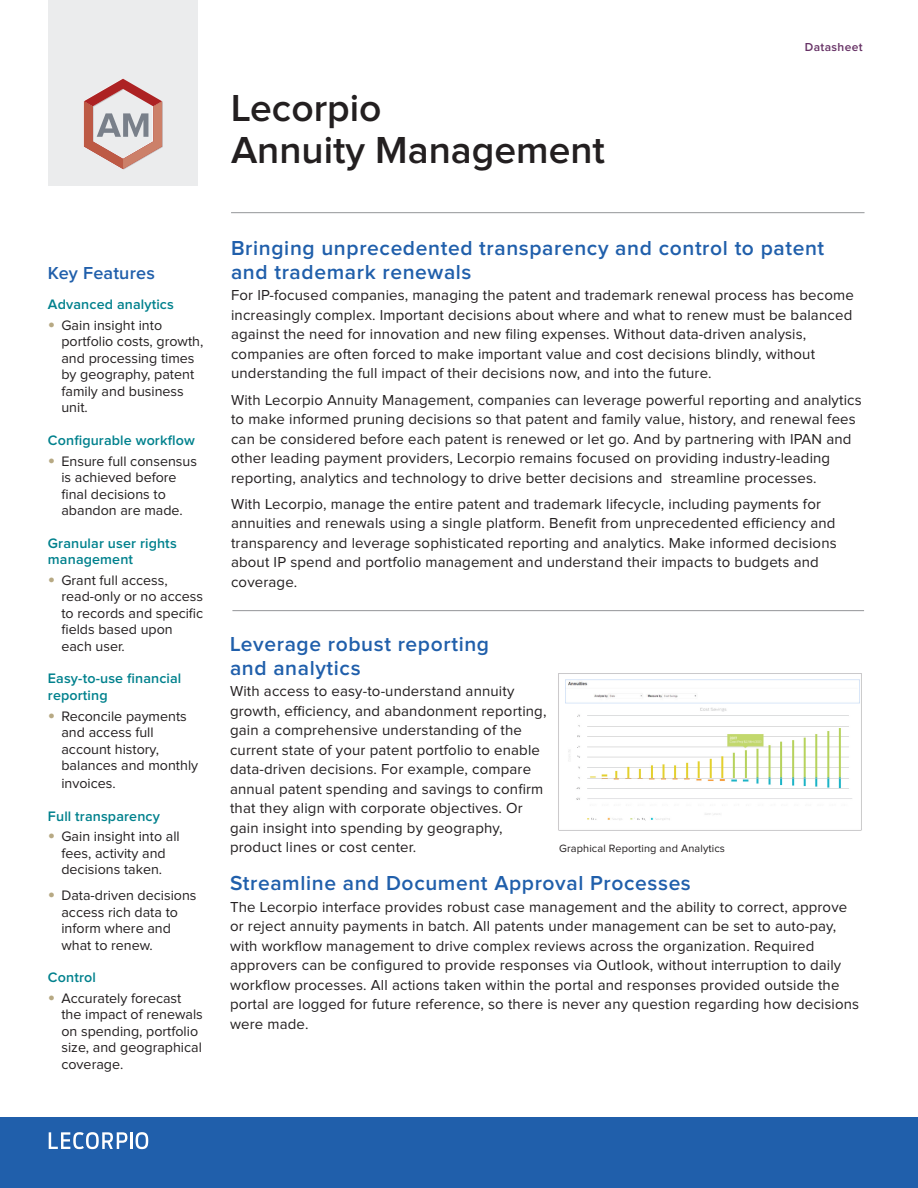
<style>
.page{position:relative;width:918px;height:1188px;background:#fff}
.page>*{position:absolute;margin:0;border:0;box-sizing:border-box;transform-origin:0 0}
.Collateral_title_-_l{font:600 39px/42px "Proxima Nova";color:#231f20}
.Section_header{font:600 21px/24px "Proxima Nova";letter-spacing:.03em;color:#205fab}
.Benefits_title{font:600 18px "Proxima Nova";letter-spacing:.01em;color:#205fab}
.Body{font:15px/19.5px "Proxima Nova";letter-spacing:.01em;color:#231f20}
.t1{font:14.25px/16.5px "Proxima Nova";color:#231f20}
.Benefits_subhead{font:600 14.25px/16.5px "Proxima Nova";letter-spacing:.01em;color:#00818d}
.t2{font:600 12px "Proxima Nova";letter-spacing:.03em;color:#663165}
.image_caption{font:10.95px "Proxima Nova";letter-spacing:.01em;color:#231f20}
.s1{font-weight:600;font-size:21px;color:#b7a983}
</style>
<div class="page">
<div style="left:48px;top:0;width:149px;height:185px;background:#ebeced"></div>
<hr style="left:231px;top:212px;width:634px;height:1px;background:#939598">
<div style="left:0;top:1117px;width:918px;height:71px;background:#205fab"></div>
<svg style="left:49px;top:1132px;width:78px;height:17px"></svg>
<hr style="left:130px;top:1132px;width:3px;height:17px;background:#fff">
<svg style="left:136px;top:1132px;width:12px;height:17px"></svg>
<svg style="left:83px;top:79px;width:80px;height:91px"></svg>
<hr style="left:232px;top:610px;width:632px;height:1px;background:#939598">
<img style="left:558px;top:673px;width:304px;height:158px">
<p class="Collateral_title_-_l" style="left:231px;top:88px;width:376px">Lecorpio<br>Annuity Management</p>
<p class="t2" style="left:805px;top:42px;width:59px">Datasheet</p>
<p class="Benefits_title" style="left:48px;top:265px;width:108px">Key Features</p>
<p class="Benefits_subhead" style="left:48px;top:297px;width:127px">Advanced analytics</p>
<p class="t1" style="left:61px;top:317px;width:143px;text-indent:-14px"><span class="s1">•</span> Gain insight into portfolio costs, growth, and processing times by geography, patent family and business unit.</p>
<p class="Benefits_subhead" style="left:48px;top:432px;width:148px">Configurable workflow</p>
<p class="t1" style="left:61px;top:453px;width:137px;text-indent:-14px"><span class="s1">•</span> Ensure full consensus is achieved before final decisions to abandon are made.</p>
<p class="Benefits_subhead" style="left:48px;top:535px;width:130px">Granular user rights management</p>
<p class="t1" style="left:61px;top:572px;width:143px;text-indent:-14px"><span class="s1">•</span> Grant full access, read-only or no access to records and specific fields based upon each user.</p>
<p class="Benefits_subhead" style="left:48px;top:671px;width:135px">Easy-to-use financial reporting</p>
<p class="t1" style="left:61px;top:708px;width:138px;text-indent:-14px"><span class="s1">•</span> Reconcile payments and access full account history, balances and monthly</p>
<p class="t1" style="left:61px;top:776px;width:56px">invoices.</p>
<p class="Benefits_subhead" style="left:48px;top:808px;width:114px">Full transparency</p>
<p class="t1" style="left:48px;top:829px;width:133px;text-align:center"><span class="s1">•</span> Gain insight into all fees, activity and decisions taken.</p>
<p class="t1" style="left:61px;top:888px;width:137px;text-indent:-14px"><span class="s1">•</span> Data-driven decisions access rich data to inform where and what to renew.</p>
<p class="Benefits_subhead" style="left:48px;top:970px;width:49px">Control</p>
<p class="t1" style="left:61px;top:990px;width:143px;text-indent:-14px"><span class="s1">•</span> Accurately forecast the impact of renewals on spending, portfolio size, and geographical coverage.</p>
<p class="Section_header" style="left:231px;top:237px;width:595px">Bringing unprecedented transparency and control to patent and trademark renewals</p>
<p class="Body" style="left:231px;top:286px;width:624px">For IP-focused companies, managing the patent and trademark renewal process has become increasingly complex. Important decisions about where and what to renew must be balanced against the need for innovation and new filing expenses. Without data-driven analysis, companies are often forced to make important value and cost decisions blindly, without understanding the full impact of their decisions now, and into the future.</p>
<p class="Body" style="left:231px;top:390px;width:632px">With Lecorpio Annuity Management, companies can leverage powerful reporting and analytics to make informed pruning decisions so that patent and family value, history, and renewal fees can be considered before each patent is renewed or let go. And by partnering with IPAN and other leading payment providers, Lecorpio remains focused on providing industry-leading reporting, analytics and technology to drive better decisions and streamline processes.</p>
<p class="Body" style="left:231px;top:495px;width:607px">With Lecorpio, manage the entire patent and trademark lifecycle, including payments for annuities and renewals using a single platform. Benefit from unprecedented efficiency and transparency and leverage sophisticated reporting and analytics. Make informed decisions about IP spend and portfolio management and understand their impacts to budgets and coverage.</p>
<p class="Section_header" style="left:230px;top:633px;width:261px">Leverage robust reporting and analytics</p>
<p class="Body" style="left:230px;top:682px;width:318px">With access to easy-to-understand annuity growth, efficiency, and abandonment reporting, gain a comprehensive understanding of the current state of your patent portfolio to enable data-driven decisions. For example, compare annual patent spending and savings to confirm that they align with corporate objectives. Or gain insight into spending by geography, product lines or cost center.</p>
<p class="Section_header" style="left:230px;top:872px;width:462px">Streamline and Document Approval Processes</p>
<p class="Body" style="left:230px;top:897px;width:631px">The Lecorpio interface provides robust case management and the ability to correct, approve or reject annuity payments in batch. All patents under management can be set to auto-pay, with workflow management to drive complex reviews across the organization. Required approvers can be configured to provide responses via Outlook, without interruption to daily workflow processes. All actions taken within the portal and responses provided outside the portal are logged for future reference, so there is never any question regarding how decisions were made.</p>
<p class="image_caption" style="left:559px;top:843px;width:167px">Graphical Reporting and Analytics</p>
</div>
